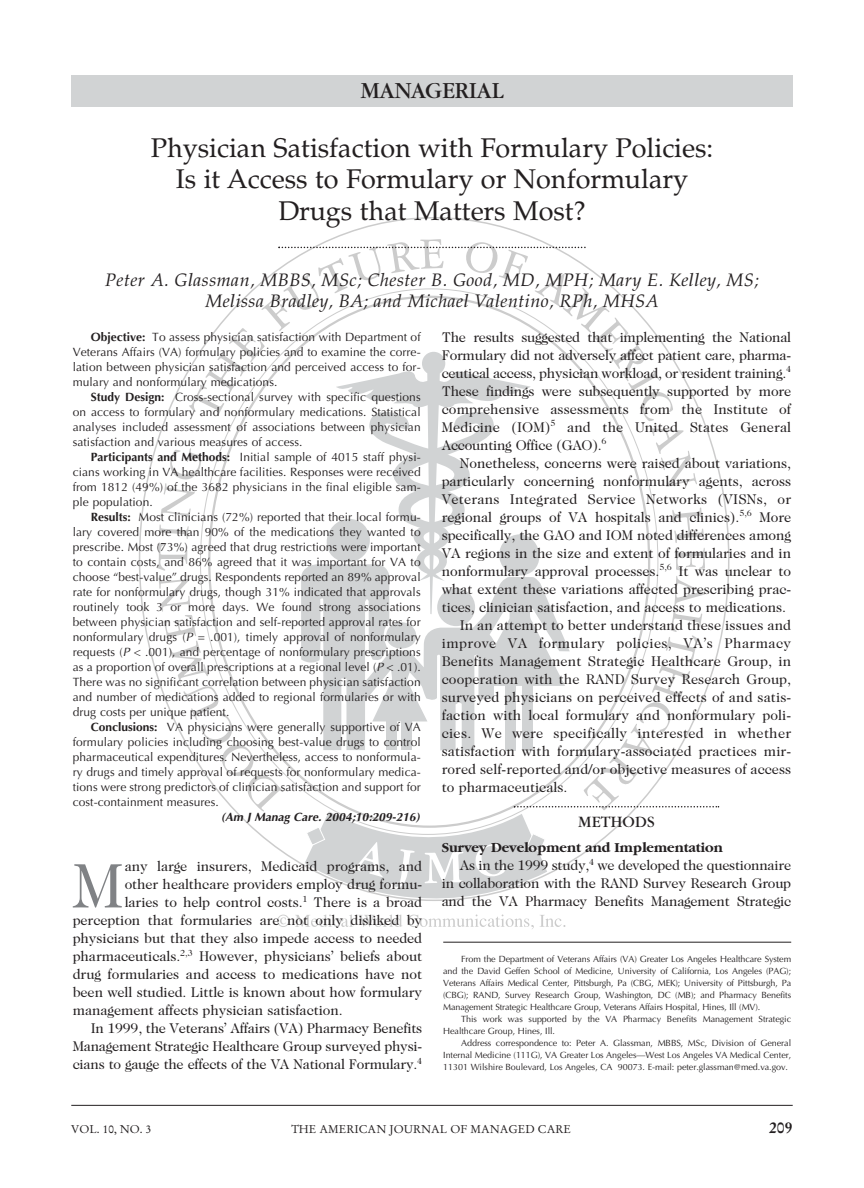
<style>
.page{position:relative;width:864px;height:1188px;background:#fff}
.page>*{position:absolute;margin:0;border:0;box-sizing:border-box;transform-origin:0 0}
.t1{font:63.45px "Caslon Two Twenty Four";color:#808285}
.t2{font:27px/31.5px "Palatino";color:#231f20;text-align:center}
.t3{font:24px "Garamond";color:#231f20}
.t4{font:italic 18px/21px "Palatino";letter-spacing:.025em;color:#231f20;text-align:center}
.t5{font:16.5px "Garamond";letter-spacing:.015em;color:#231f20}
.t6{font:700 15.75px "Stempel Garamond";color:#231f20}
.t7{font:14.25px/18px "Caslon Two Twenty Four";letter-spacing:-.005em;color:#231f20;text-align:justify}
.t8{font:14.25px "Caslon Two Twenty Four";letter-spacing:.015em;color:#231f20}
.t9{font:14.25px "Caslon Two Twenty Four";letter-spacing:.02em;color:#231f20}
.t10{font:14.25px "Caslon Two Twenty Four";letter-spacing:.03em;color:#231f20}
.t11{font:700 14.25px "Garamond";letter-spacing:-.005em;color:#231f20}
.t12{font:12px/15px "Optima";letter-spacing:.005em;color:#231f20;text-align:justify}
.t13{font:italic 700 12px "Optima";color:#231f20}
.t14{font:11.25px "Stempel Garamond";color:#231f20}
.t15{font:9px/12px "Optima";letter-spacing:-.005em;color:#231f20;text-align:justify}
.s1{font-weight:700}
.s2{font-style:italic}
</style>
<div class="page">
<hr style="left:71px;top:1105px;width:722px;height:1px;background:#231f20">
<div style="left:71px;top:76px;width:722px;height:31px;background:#d1d3d4"></div>
<svg style="left:157px;top:239px;width:562px;height:690px"></svg>
<hr style="left:443px;top:942px;width:348px;height:1px;background:#231f20">
<h3 class="t3" style="left:360px;top:82px;width:145px">MANAGERIAL</h3>
<h2 class="t2" style="left:151px;top:135px;width:564px">Physician Satisfaction with Formulary Policies:<br>Is it Access to Formulary or Nonformulary<br>Drugs that Matters Most?</h2>
<p class="t4" style="left:105px;top:271px;width:655px">Peter A. Glassman, MBBS, MSc; Chester B. Good, MD, MPH; Mary E. Kelley, MS;<br>Melissa Bradley, BA; and Michael Valentino, RPh, MHSA</p>
<p class="t12" style="left:73px;top:331px;width:349px;text-indent:18px"><span class="s1">Objective:</span> To assess physician satisfaction with Department of Veterans Affairs (VA) formulary policies and to examine the corre&shy;lation between physician satisfaction and perceived access to for&shy;mulary and nonformulary medications.</p>
<p class="t12" style="left:73px;top:391px;width:349px;text-indent:18px"><span class="s1">Study Design:</span> Cross-sectional survey with specific questions on access to formulary and nonformulary medications. Statistical analyses included assessment of associations between physician satisfaction and various measures of access.</p>
<p class="t12" style="left:73px;top:451px;width:349px;text-indent:18px"><span class="s1">Participants and Methods:</span> Initial sample of 4015 staff physi&shy;cians working in VA healthcare facilities. Responses were received from 1812 (49%) of the 3682 physicians in the final eligible sam&shy;ple population.</p>
<p class="t12" style="left:73px;top:511px;width:349px;text-indent:18px"><span class="s1">Results:</span> Most clinicians (72%) reported that their local formu&shy;lary covered more than 90% of the medications they wanted to prescribe. Most (73%) agreed that drug restrictions were important to contain costs, and 86% agreed that it was important for VA to choose “best-value” drugs. Respondents reported an 89% approval rate for nonformulary drugs, though 31% indicated that approvals routinely took 3 or more days. We found strong associations between physician satisfaction and self-reported approval rates for nonformulary drugs (<span class="s2">P</span> = .001), timely approval of nonformulary requests (<span class="s2">P</span> &lt; .001), and percentage of nonformulary prescriptions as a proportion of overall prescriptions at a regional level (<span class="s2">P</span> &lt; .01).<br>There was no significant correlation between physician satisfaction and number of medications added to regional formularies or with drug costs per unique patient.</p>
<p class="t12" style="left:73px;top:721px;width:350px;text-indent:18px"><span class="s1">Conclusions:</span> VA physicians were generally supportive of VA formulary policies including choosing best-value drugs to control pharmaceutical expenditures. Nevertheless, access to nonformula&shy;ry drugs and timely approval of requests for nonformulary medica&shy;tions were strong predictors of clinician satisfaction and support for cost-containment measures.</p>
<p class="t13" style="left:221px;top:812px;width:200px">(Am J Manag Care. 2004;10:209-216)</p>
<p class="t7" style="left:442px;top:329px;width:351px">The results suggested that implementing the National Formulary did not adversely affect patient care, pharma&shy;ceutical access, physician workload, or resident training.<sup>4<br></sup>These findings were subsequently supported by more comprehensive assessments from the Institute of Medicine (IOM)<sup>5</sup> and the United States General Accounting Office (GAO).<sup>6</sup></p>
<p class="t7" style="left:460px;top:455px;width:333px">Nonetheless, concerns were raised about variations,</p>
<p class="t7" style="left:442px;top:473px;width:351px">particularly concerning nonformulary agents, across</p>
<p class="t8" style="left:442px;top:494px;width:351px">Veterans Integrated Service Networks (VISNs, or</p>
<p class="t7" style="left:442px;top:509px;width:351px">regional groups of VA hospitals and clinics).<sup>5,6</sup> More</p>
<p class="t7" style="left:442px;top:527px;width:351px">specifically, the GAO and IOM noted differences among</p>
<p class="t7" style="left:442px;top:545px;width:351px">VA regions in the size and extent of formularies and in</p>
<p class="t7" style="left:442px;top:563px;width:351px">nonformulary approval processes.<sup>5,6</sup> It was unclear to</p>
<p class="t7" style="left:442px;top:581px;width:351px">what extent these variations affected prescribing prac-</p>
<p class="t7" style="left:442px;top:599px;width:346px">tices, clinician satisfaction, and access to medications.</p>
<p class="t7" style="left:460px;top:617px;width:333px">In an attempt to better understand these issues and</p>
<p class="t10" style="left:442px;top:638px;width:351px">improve VA formulary policies, VA’s Pharmacy</p>
<p class="t7" style="left:442px;top:653px;width:351px">Benefits Management Strategic Healthcare Group, in</p>
<p class="t7" style="left:442px;top:671px;width:351px">cooperation with the RAND Survey Research Group,</p>
<p class="t7" style="left:442px;top:689px;width:351px">surveyed physicians on perceived effects of and satis-</p>
<p class="t7" style="left:442px;top:707px;width:351px">faction with local formulary and nonformulary poli-</p>
<p class="t9" style="left:442px;top:728px;width:351px">cies. We were specifically interested in whether</p>
<p class="t7" style="left:442px;top:743px;width:351px">satisfaction with formulary-associated practices mir-</p>
<p class="t7" style="left:442px;top:761px;width:351px">rored self-reported and/or objective measures of access</p>
<p class="t7" style="left:442px;top:779px;width:127px">to pharmaceuticals.</p>
<p class="t5" style="left:578px;top:816px;width:78px">METHODS</p>
<p class="t11" style="left:442px;top:842px;width:283px">Survey Development and Implementation</p>
<p class="t7" style="left:442px;top:858px;width:351px;text-indent:18px">As in the 1999 study,<sup>4</sup> we developed the questionnaire in collaboration with the RAND Survey Research Group and the VA Pharmacy Benefits Management Strategic</p>
<h1 class="t1" style="left:73px;top:861px;width:52px">M</h1>
<p class="t7" style="left:125px;top:859px;width:299px">any large insurers, Medicaid programs, and</p>
<p class="t7" style="left:125px;top:877px;width:299px">other healthcare providers employ drug formu-</p>
<p class="t7" style="left:125px;top:895px;width:299px">laries to help control costs.<sup>1</sup> There is a broad</p>
<p class="t7" style="left:73px;top:913px;width:351px">perception that formularies are not only disliked by</p>
<p class="t7" style="left:73px;top:931px;width:351px">physicians but that they also impede access to needed</p>
<p class="t7" style="left:73px;top:949px;width:351px">pharmaceuticals.<sup>2,3</sup> However, physicians’ beliefs about</p>
<p class="t7" style="left:73px;top:967px;width:351px">drug formularies and access to medications have not</p>
<p class="t7" style="left:73px;top:985px;width:351px">been well studied. Little is known about how formulary</p>
<p class="t7" style="left:73px;top:1003px;width:271px">management affects physician satisfaction.</p>
<p class="t7" style="left:91px;top:1021px;width:333px">In 1999, the Veterans’ Affairs (VA) Pharmacy Benefits</p>
<p class="t7" style="left:73px;top:1039px;width:351px">Management Strategic Healthcare Group surveyed physi-</p>
<p class="t7" style="left:73px;top:1057px;width:351px">cians to gauge the effects of the VA National Formulary.<sup>4</sup></p>
<p class="t15" style="left:443px;top:954px;width:349px;text-indent:18px">From the Department of Veterans Affairs (VA) Greater Los Angeles Healthcare System and the David Geffen School of Medicine, University of California, Los Angeles (PAG); Veterans Affairs Medical Center, Pittsburgh, Pa (CBG, MEK); University of Pittsburgh, Pa (CBG); RAND, Survey Research Group, Washington, DC (MB); and Pharmacy Benefits Management Strategic Healthcare Group, Veterans Affairs Hospital, Hines, Ill (MV).</p>
<p class="t15" style="left:443px;top:1014px;width:349px;text-indent:18px">This work was supported by the VA Pharmacy Benefits Management Strategic<br>Healthcare Group, Hines, Ill.</p>
<p class="t15" style="left:443px;top:1038px;width:350px;text-indent:18px">Address correspondence to: Peter A. Glassman, MBBS, MSc, Division of General Internal Medicine (111G), VA Greater Los Angeles—West Los Angeles VA Medical Center, 11301 Wilshire Boulevard, Los Angeles, CA 90073. E-mail: peter.glassman@med.va.gov.</p>
<p class="t14" style="left:71px;top:1124px;width:82px">VOL. 10, NO. 3</p>
<p class="t14" style="left:291px;top:1124px;width:281px">THE AMERICAN JOURNAL OF MANAGED CARE</p>
<p class="t6" style="left:769px;top:1120px;width:25px">209</p>
</div>
